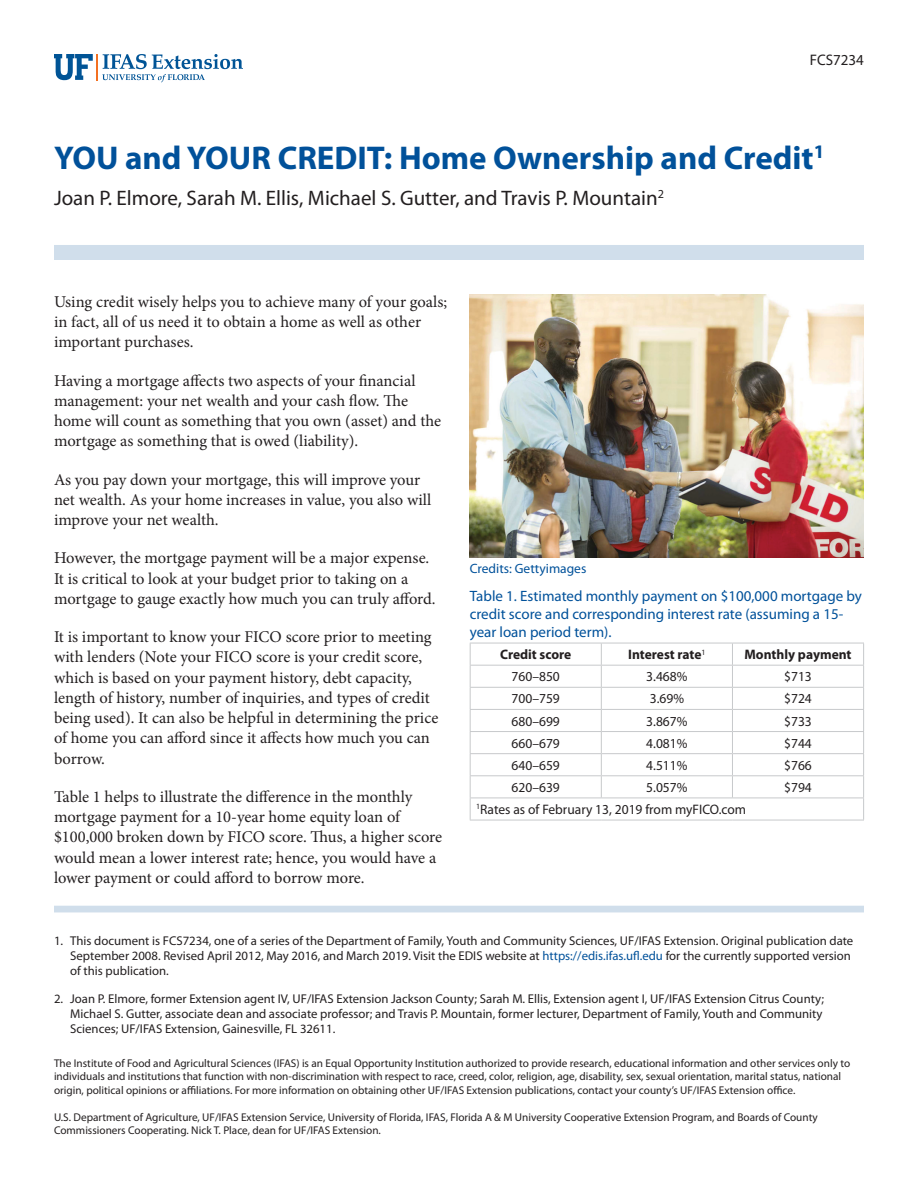
<style>
.page{position:relative;width:918px;height:1188px;background:#fff}
.page>*{position:absolute;margin:0;border:0;box-sizing:border-box;transform-origin:0 0}
.TitleRegular{font:700 33px "Myriad Pro";color:#01519a}
.Author{font:21px "Myriad Pro";color:#231f20}
.Paragraph{font:16.5px/20.2px "Minion Pro";letter-spacing:-.005em;color:#231f20}
.PubNumber{font:15.3px "Myriad Pro";color:#231f20}
.TableCaption{font:15px/18px "Myriad Pro";color:#01519a}
.TableParagraph{font:13.8px "Myriad Pro";color:#231f20}
.TableParagraph-2{font:700 13.8px "Myriad Pro";color:#231f20}
.FigureCaption{font:13.5px "Myriad Pro";color:#01519a}
.t1{font:12.75px/15.3px "Myriad Pro";color:#231f20}
.Disclaimer{font:11.25px/13.5px "Myriad Pro";color:#231f20}
.s1{color:#01519a}
</style>
<div class="page">
<svg style="left:54px;top:54px;width:189px;height:28px"></svg>
<div style="left:54px;top:245px;width:810px;height:15px;background:#d0deeb"></div>
<div style="left:54px;top:906px;width:810px;height:6px;background:#d0deeb"></div>
<img style="left:470px;top:295px;width:394px;height:263px">
<hr style="left:470px;top:665px;width:131px;height:1px;background:#c7c9cb">
<hr style="left:601px;top:665px;width:131px;height:1px;background:#c7c9cb">
<hr style="left:732px;top:665px;width:132px;height:1px;background:#c7c9cb">
<hr style="left:470px;top:687px;width:131px;height:1px;background:#c7c9cb">
<hr style="left:601px;top:687px;width:131px;height:1px;background:#c7c9cb">
<hr style="left:732px;top:687px;width:132px;height:1px;background:#c7c9cb">
<hr style="left:470px;top:709px;width:131px;height:1px;background:#c7c9cb">
<hr style="left:601px;top:709px;width:131px;height:1px;background:#c7c9cb">
<hr style="left:732px;top:709px;width:132px;height:1px;background:#c7c9cb">
<hr style="left:470px;top:731px;width:131px;height:1px;background:#c7c9cb">
<hr style="left:601px;top:731px;width:131px;height:1px;background:#c7c9cb">
<hr style="left:732px;top:731px;width:132px;height:1px;background:#c7c9cb">
<hr style="left:470px;top:753px;width:131px;height:1px;background:#c7c9cb">
<hr style="left:601px;top:753px;width:131px;height:1px;background:#c7c9cb">
<hr style="left:732px;top:753px;width:132px;height:1px;background:#c7c9cb">
<hr style="left:470px;top:775px;width:131px;height:1px;background:#c7c9cb">
<hr style="left:601px;top:775px;width:131px;height:1px;background:#c7c9cb">
<svg style="left:601px;top:644px;width:1px;height:154px"></svg>
<hr style="left:732px;top:775px;width:132px;height:1px;background:#c7c9cb">
<svg style="left:732px;top:644px;width:1px;height:154px"></svg>
<hr style="left:470px;top:798px;width:131px;height:1px;background:#c7c9cb">
<hr style="left:601px;top:798px;width:131px;height:1px;background:#c7c9cb">
<hr style="left:732px;top:798px;width:132px;height:1px;background:#c7c9cb">
<hr style="left:470px;top:643px;width:131px;height:1px;background:#c7c9cb">
<hr style="left:601px;top:643px;width:131px;height:1px;background:#c7c9cb">
<hr style="left:732px;top:643px;width:132px;height:1px;background:#c7c9cb">
<svg style="left:470px;top:643px;width:1px;height:177px"></svg>
<hr style="left:470px;top:820px;width:131px;height:1px;background:#c7c9cb">
<hr style="left:601px;top:820px;width:131px;height:1px;background:#c7c9cb">
<hr style="left:732px;top:820px;width:132px;height:1px;background:#c7c9cb">
<svg style="left:863px;top:643px;width:1px;height:177px"></svg>
<p class="PubNumber" style="left:810px;top:51px;width:56px">FCS7234</p>
<p class="TitleRegular" style="left:54px;top:136px;width:772px">YOU and YOUR CREDIT: Home Ownership and Credit<sup>1</sup></p>
<p class="Author" style="left:54px;top:185px;width:611px">Joan P. Elmore, Sarah M. Ellis, Michael S. Gutter, and Travis P. Mountain<sup>2</sup></p>
<p class="Paragraph" style="left:54px;top:292px;width:395px">Using credit wisely helps you to achieve many of your goals; in fact, all of us need it to obtain a home as well as other important purchases.</p>
<p class="Paragraph" style="left:54px;top:370px;width:389px">Having a mortgage affects two aspects of your financial management: your net wealth and your cash flow. The home will count as something that you own (asset) and the mortgage as something that is owed (liability).</p>
<p class="Paragraph" style="left:54px;top:469px;width:379px">As you pay down your mortgage, this will improve your net wealth. As your home increases in value, you also will improve your net wealth.</p>
<p class="Paragraph" style="left:54px;top:548px;width:383px">However, the mortgage payment will be a major expense.<br>It is critical to look at your budget prior to taking on a mortgage to gauge exactly how much you can truly afford.</p>
<p class="Paragraph" style="left:54px;top:627px;width:386px">It is important to know your FICO score prior to meeting with lenders (Note your FICO score is your credit score, which is based on your payment history, debt capacity, length of history, number of inquiries, and types of credit being used). It can also be helpful in determining the price of home you can afford since it affects how much you can borrow.</p>
<p class="Paragraph" style="left:54px;top:787px;width:390px">Table 1 helps to illustrate the difference in the monthly mortgage payment for a 10-year home equity loan of $100,000 broken down by FICO score. Thus, a higher score would mean a lower interest rate; hence, you would have a lower payment or could afford to borrow more.</p>
<p class="FigureCaption" style="left:470px;top:560px;width:118px">Credits: Gettyimages</p>
<p class="TableCaption" style="left:470px;top:586px;width:394px">Table 1. Estimated monthly payment on $100,000 mortgage by credit score and corresponding interest rate (assuming a 15- year loan period term).</p>
<p class="TableParagraph-2" style="left:500px;top:646px;width:73px">Credit score</p>
<p class="TableParagraph-2" style="left:628px;top:646px;width:79px">Interest rate<sup>1</sup></p>
<p class="TableParagraph-2" style="left:745px;top:646px;width:109px">Monthly payment</p>
<p class="TableParagraph" style="left:512px;top:668px;width:50px">760–850</p>
<p class="TableParagraph" style="left:646px;top:668px;width:43px">3.468%</p>
<p class="TableParagraph" style="left:784px;top:668px;width:29px">$713</p>
<p class="TableParagraph" style="left:512px;top:690px;width:50px">700–759</p>
<p class="TableParagraph" style="left:650px;top:690px;width:36px">3.69%</p>
<p class="TableParagraph" style="left:784px;top:690px;width:29px">$724</p>
<p class="TableParagraph" style="left:512px;top:712px;width:50px">680–699</p>
<p class="TableParagraph" style="left:646px;top:712px;width:43px">3.867%</p>
<p class="TableParagraph" style="left:784px;top:712px;width:29px">$733</p>
<p class="TableParagraph" style="left:512px;top:735px;width:50px">660–679</p>
<p class="TableParagraph" style="left:646px;top:735px;width:43px">4.081%</p>
<p class="TableParagraph" style="left:784px;top:735px;width:29px">$744</p>
<p class="TableParagraph" style="left:512px;top:757px;width:50px">640–659</p>
<p class="TableParagraph" style="left:646px;top:757px;width:43px">4.511%</p>
<p class="TableParagraph" style="left:784px;top:757px;width:29px">$766</p>
<p class="TableParagraph" style="left:512px;top:779px;width:50px">620–639</p>
<p class="TableParagraph" style="left:646px;top:779px;width:43px">5.057%</p>
<p class="TableParagraph" style="left:784px;top:779px;width:29px">$794</p>
<p class="TableParagraph" style="left:476px;top:801px;width:272px"><sup>1</sup>Rates as of February 13, 2019 from myFICO.com</p>
<p class="t1" style="left:70px;top:933px;width:785px;text-indent:-16px">1. This document is FCS7234, one of a series of the Department of Family, Youth and Community Sciences, UF/IFAS Extension. Original publication date<br>September 2008. Revised April 2012, May 2016, and March 2019. Visit the EDIS website at <span class="s1">https://edis.ifas.ufl.edu</span> for the currently supported version of this publication.</p>
<p class="t1" style="left:70px;top:990px;width:755px;text-align:justify;text-indent:-16px">2. Joan P. Elmore, former Extension agent IV, UF/IFAS Extension Jackson County; Sarah M. Ellis, Extension agent I, UF/IFAS Extension Citrus County; Michael S. Gutter, associate dean and associate professor; and Travis P. Mountain, former lecturer, Department of Family, Youth and Community Sciences; UF/IFAS Extension, Gainesville, FL 32611.</p>
<p class="Disclaimer" style="left:54px;top:1056px;width:798px">The Institute of Food and Agricultural Sciences (IFAS) is an Equal Opportunity Institution authorized to provide research, educational information and other services only to individuals and institutions that function with non-discrimination with respect to race, creed, color, religion, age, disability, sex, sexual orientation, marital status, national origin, political opinions or affiliations. For more information on obtaining other UF/IFAS Extension publications, contact your county’s UF/IFAS Extension office.</p>
<p class="Disclaimer" style="left:54px;top:1110px;width:765px">U.S. Department of Agriculture, UF/IFAS Extension Service, University of Florida, IFAS, Florida A &amp; M University Cooperative Extension Program, and Boards of County<br>Commissioners Cooperating. Nick T. Place, dean for UF/IFAS Extension.</p>
</div>
